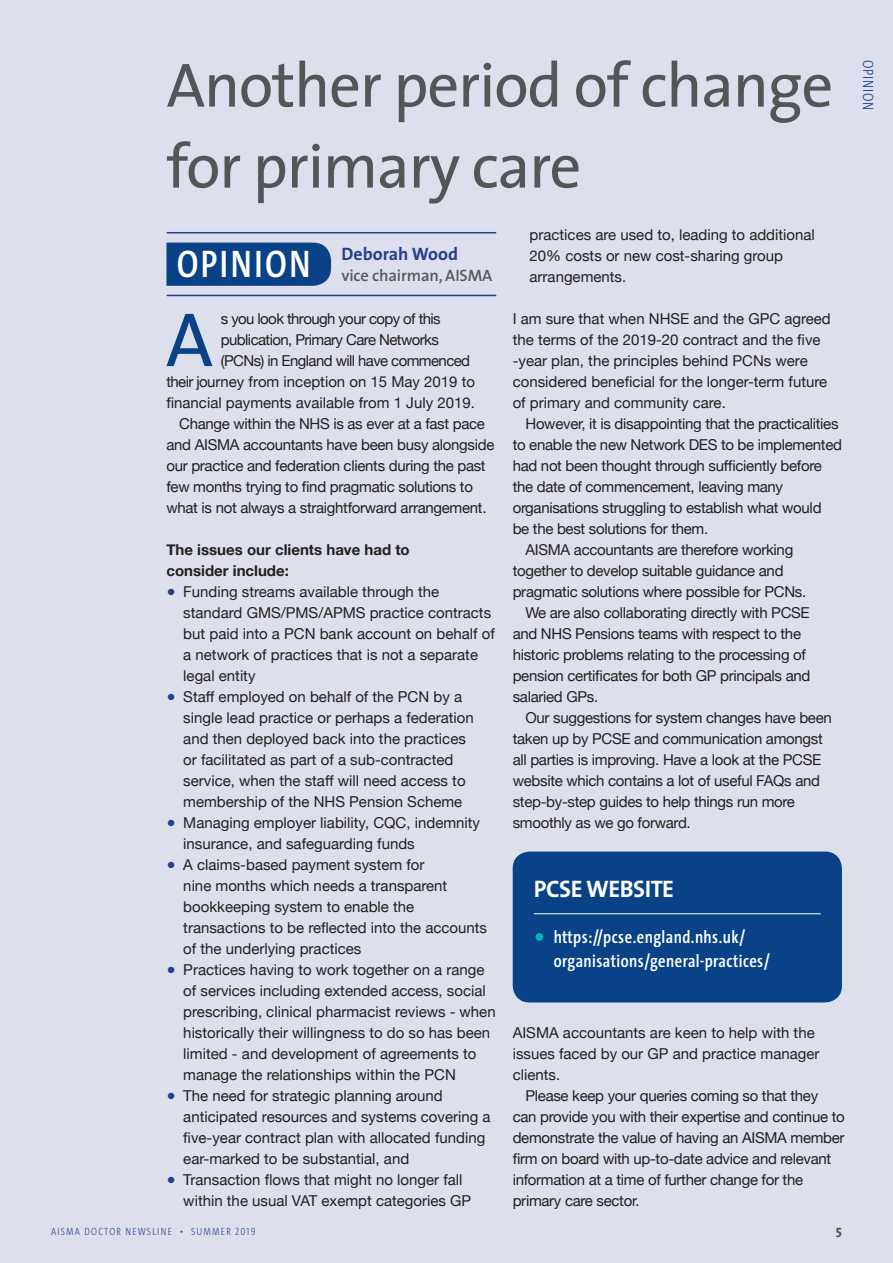
<style>
.page{position:relative;width:893px;height:1263px;background:#dddfec}
.page>*{position:absolute;margin:0;border:0;box-sizing:border-box;transform-origin:0 0}
.t1{font:77.25px "The Sans";color:#094287}
.t2{font:63px/81px "The Sans";letter-spacing:-.02em;color:#545557}
.t3{font:600 38.7px "The Sans Cd LF6";letter-spacing:.06em;color:#fff}
.t4{font:700 24px "The Sans";letter-spacing:-.02em;color:#fff}
.t5{font:600 18px/24px "The Sans Cd LF6";letter-spacing:.025em;color:#fff}
.t6{font:700 18px "The Sans";color:#253f8e}
.t7{font:600 16.5px "The Sans";letter-spacing:-.01em;color:#5a5a5d}
.t8{font:15px/21px "Helvetica Neue";color:#231f20}
.t9{font:15px/21px "Helvetica Neue";letter-spacing:-.02em;color:#231f20}
.t10{font:15px "Helvetica Neue";letter-spacing:-.04em;color:#231f20}
.t11{font:700 15px/21px "Helvetica Neue";color:#231f20}
.t12{font:300 15px "The Sans Cd LF3";letter-spacing:.05em;color:#094287}
.t13{font:13.5px "The Sans Bold Caps";color:#57585a}
.t14{font:300 10.5px "The Sans Cd LF3";letter-spacing:.12em;color:#3e5a99}
.s1{font-weight:500;color:#253f8e}
.s2{font-family:"Helvetica Neue";font-weight:400;color:#00b6bc}
</style>
<div class="page">
<div style="left:166px;top:243px;width:165px;height:43px;background:#094287"></div>
<hr style="left:167px;top:295px;width:329px;height:1px;background:#253f8e">
<hr style="left:167px;top:232px;width:329px;height:1px;background:#253f8e">
<div style="left:513px;top:851px;width:329px;height:151px;background:#094287;border-radius:17px"></div>
<hr style="left:534px;top:913px;width:287px;height:1px;background:#fff">
<h2 class="t2" style="left:166px;top:43px;width:668px">Another period of change for primary care</h2>
<h3 class="t3" style="left:177px;top:239px;width:135px">OPINION</h3>
<p class="t6" style="left:341px;top:239px;width:118px">Deborah Wood</p>
<p class="t7" style="left:341px;top:262px;width:152px">vice chairman, AISMA</p>
<h1 class="t1" style="left:166px;top:276px;width:49px">A</h1>
<p class="t10" style="left:221px;top:308px;width:221px">s you look through your copy of this</p>
<p class="t10" style="left:221px;top:329px;width:219px">publication, Primary Care Networks</p>
<p class="t10" style="left:221px;top:350px;width:251px">(PCNs) in England will have commenced</p>
<p class="t8" style="left:166px;top:372px;width:310px">their journey from inception on 15 May 2019 to</p>
<p class="t8" style="left:166px;top:393px;width:310px">financial payments available from 1 July 2019.</p>
<p class="t9" style="left:179px;top:414px;width:307px">Change within the NHS is as ever at a fast pace</p>
<p class="t9" style="left:166px;top:435px;width:329px">and AISMA accountants have been busy alongside</p>
<p class="t9" style="left:166px;top:456px;width:321px">our practice and federation clients during the past</p>
<p class="t9" style="left:166px;top:477px;width:308px">few months trying to find pragmatic solutions to</p>
<p class="t9" style="left:166px;top:498px;width:322px">what is not always a straightforward arrangement.</p>
<p class="t11" style="left:166px;top:540px;width:245px">The issues our clients have had to consider include:</p>
<p class="t8" style="left:183px;top:582px;width:313px;text-indent:-17px"><span class="s1">●</span> Funding streams available through the standard GMS/PMS/APMS practice contracts but paid into a PCN bank account on behalf of a network of practices that is not a separate legal entity</p>
<p class="t8" style="left:183px;top:687px;width:292px;text-indent:-17px"><span class="s1">●</span> Staff employed on behalf of the PCN by a single lead practice or perhaps a federation and then deployed back into the practices or facilitated as part of a sub-contracted service, when the staff will need access to membership of the NHS Pension Scheme</p>
<p class="t8" style="left:183px;top:813px;width:298px;text-indent:-17px"><span class="s1">●</span> Managing employer liability, CQC, indemnity insurance, and safeguarding funds</p>
<p class="t8" style="left:183px;top:855px;width:305px;text-indent:-17px"><span class="s1">●</span> A claims-based payment system for<br>nine months which needs a transparent bookkeeping system to enable the transactions to be reflected into the accounts of the underlying practices</p>
<p class="t8" style="left:183px;top:960px;width:314px;text-indent:-17px"><span class="s1">●</span> Practices having to work together on a range of services including extended access, social prescribing, clinical pharmacist reviews - when historically their willingness to do so has been limited - and development of agreements to manage the relationships within the PCN</p>
<p class="t8" style="left:183px;top:1086px;width:309px;text-indent:-17px"><span class="s1">●</span> The need for strategic planning around anticipated resources and systems covering a five-year contract plan with allocated funding ear-marked to be substantial, and</p>
<p class="t8" style="left:183px;top:1170px;width:289px;text-indent:-17px"><span class="s1">●</span> Transaction flows that might no longer fall within the usual VAT exempt categories GP</p>
<p class="t8" style="left:530px;top:225px;width:287px">practices are used to, leading to additional<br>20% costs or new cost-sharing group arrangements.</p>
<p class="t8" style="left:513px;top:309px;width:320px">I am sure that when NHSE and the GPC agreed the terms of the 2019-20 contract and the five -year plan, the principles behind PCNs were considered beneficial for the longer-term future of primary and community care.</p>
<p class="t9" style="left:525px;top:414px;width:315px">However, it is disappointing that the practicalities</p>
<p class="t9" style="left:513px;top:435px;width:331px">to enable the new Network DES to be implemented</p>
<p class="t9" style="left:513px;top:456px;width:311px">had not been thought through sufficiently before</p>
<p class="t9" style="left:513px;top:477px;width:272px">the date of commencement, leaving many</p>
<p class="t9" style="left:513px;top:498px;width:310px">organisations struggling to establish what would</p>
<p class="t9" style="left:513px;top:519px;width:197px">be the best solutions for them.</p>
<p class="t9" style="left:525px;top:540px;width:269px">AISMA accountants are therefore working</p>
<p class="t9" style="left:513px;top:561px;width:272px">together to develop suitable guidance and</p>
<p class="t9" style="left:513px;top:582px;width:295px">pragmatic solutions where possible for PCNs.</p>
<p class="t9" style="left:525px;top:603px;width:286px">We are also collaborating directly with PCSE</p>
<p class="t9" style="left:513px;top:624px;width:290px">and NHS Pensions teams with respect to the</p>
<p class="t9" style="left:513px;top:645px;width:295px">historic problems relating to the processing of</p>
<p class="t9" style="left:513px;top:666px;width:299px">pension certificates for both GP principals and</p>
<p class="t9" style="left:513px;top:687px;width:87px">salaried GPs.</p>
<p class="t9" style="left:525px;top:708px;width:308px">Our suggestions for system changes have been</p>
<p class="t9" style="left:513px;top:729px;width:312px">taken up by PCSE and communication amongst</p>
<p class="t9" style="left:513px;top:750px;width:310px">all parties is improving. Have a look at the PCSE</p>
<p class="t9" style="left:513px;top:771px;width:309px">website which contains a lot of useful FAQs and</p>
<p class="t9" style="left:513px;top:792px;width:284px">step-by-step guides to help things run more</p>
<p class="t9" style="left:513px;top:813px;width:180px">smoothly as we go forward.</p>
<h3 class="t4" style="left:534px;top:868px;width:142px">PCSE WEBSITE</h3>
<p class="t5" style="left:554px;top:924px;width:218px;text-indent:-20px"><span class="s2">●</span> https://pcse.england.nhs.uk/ organisations/general-practices/</p>
<p class="t8" style="left:513px;top:1023px;width:308px">AISMA accountants are keen to help with the issues faced by our GP and practice manager clients.</p>
<p class="t9" style="left:513px;top:1086px;width:333px;text-indent:13px">Please keep your queries coming so that they can provide you with their expertise and continue to demonstrate the value of having an AISMA member firm on board with up-to-date advice and relevant information at a time of further change for the primary care sector.</p>
<p class="t14" style="left:51px;top:1224px;width:206px">AISMA DOCTOR NEWSLINE • SUMMER 2019</p>
<p class="t13" style="left:836px;top:1221px;width:8px">5</p>
<p class="t12" style="left:878px;top:60px;width:52px;rotate:90deg">OPINION</p>
</div>
